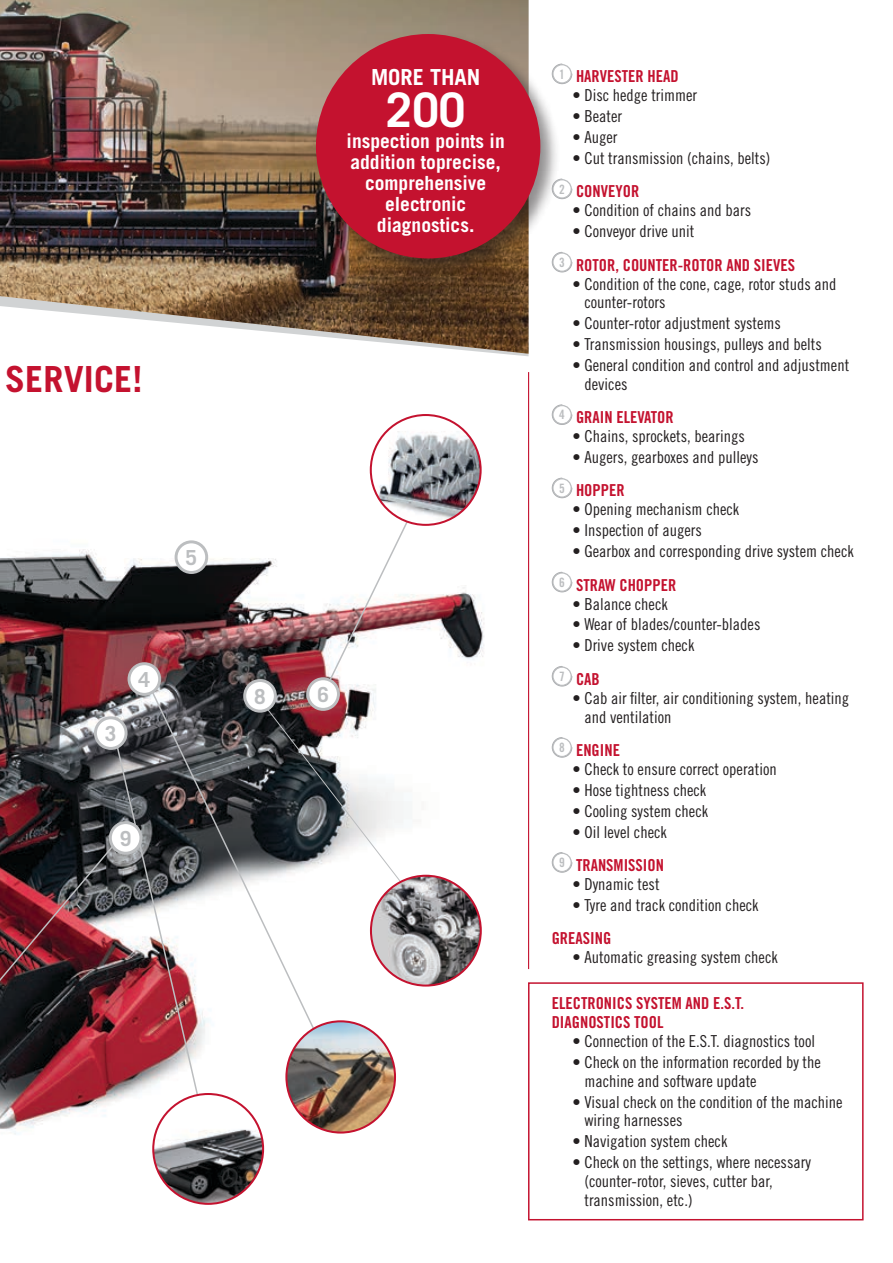
<style>
.page{position:relative;width:893px;height:1263px;background:#fff}
.page>*{position:absolute;margin:0;border:0;box-sizing:border-box;transform-origin:0 0}
.t1{font:700 47.7px "Trade Gothic";color:#fff}
.t2{font:700 36px "Trade Gothic";letter-spacing:.06em;color:#c4122f}
.t3{font:700 22.05px "Trade Gothic";color:#fff}
.t4{font:700 20.7px "Trade Gothic";color:#bcbec0}
.t5{font:700 19.5px/21px "Trade Gothic";color:#fff;text-align:center}
.t6{font:16.5px/18.8px "Trade Gothic Cond Eighteen";color:#231f20}
.t7{font:16.5px/18.8px "Trade Gothic Bold Cond Twenty";color:#c4122f}
</style>
<div class="page">
<svg style="left:565px;top:64px;width:7px;height:20px"></svg>
<div style="left:553px;top:65px;width:18px;height:18px;background:#fff;border-radius:50%"></div>
<div style="left:552px;top:64px;width:20px;height:20px;border:1px solid #bcbec0;border-radius:50%"></div>
<svg style="left:565px;top:179px;width:7px;height:20px"></svg>
<div style="left:553px;top:180px;width:18px;height:18px;background:#fff;border-radius:50%"></div>
<div style="left:552px;top:179px;width:20px;height:20px;border:1px solid #bcbec0;border-radius:50%"></div>
<svg style="left:565px;top:254px;width:7px;height:18px"></svg>
<div style="left:553px;top:253px;width:18px;height:18px;background:#fff;border-radius:50%"></div>
<div style="left:552px;top:252px;width:20px;height:20px;border:1px solid #bcbec0;border-radius:50%"></div>
<svg style="left:552px;top:404px;width:20px;height:21px"></svg>
<div style="left:553px;top:405px;width:18px;height:19px;background:#fff;border-radius:50%"></div>
<div style="left:552px;top:405px;width:20px;height:19px;border:1px solid #bcbec0;border-radius:50%"></div>
<svg style="left:552px;top:478px;width:20px;height:20px"></svg>
<div style="left:553px;top:479px;width:18px;height:18px;background:#fff;border-radius:50%"></div>
<div style="left:552px;top:478px;width:20px;height:20px;border:1px solid #bcbec0;border-radius:50%"></div>
<svg style="left:552px;top:572px;width:20px;height:20px"></svg>
<div style="left:553px;top:573px;width:18px;height:18px;background:#fff;border-radius:50%"></div>
<div style="left:552px;top:572px;width:20px;height:20px;border:1px solid #bcbec0;border-radius:50%"></div>
<svg style="left:552px;top:666px;width:20px;height:20px"></svg>
<div style="left:553px;top:667px;width:18px;height:18px;background:#fff;border-radius:50%"></div>
<div style="left:552px;top:666px;width:20px;height:20px;border:1px solid #bcbec0;border-radius:50%"></div>
<svg style="left:552px;top:737px;width:20px;height:21px"></svg>
<div style="left:553px;top:738px;width:18px;height:18px;background:#fff;border-radius:50%"></div>
<div style="left:552px;top:738px;width:20px;height:19px;border:1px solid #bcbec0;border-radius:50%"></div>
<svg style="left:552px;top:852px;width:20px;height:21px"></svg>
<div style="left:553px;top:853px;width:18px;height:18px;background:#fff;border-radius:50%"></div>
<div style="left:552px;top:853px;width:20px;height:19px;border:1px solid #bcbec0;border-radius:50%"></div>
<div style="left:528px;top:982px;width:336px;height:238px;border:2px solid #c4122f"></div>
<img style="left:0;top:0;width:529px;height:354px">
<hr style="left:528px;top:372px;width:1px;height:597px;background:#c4122f">
<img style="left:0;top:487px;width:484px;height:687px">
<svg style="left:149px;top:688px;width:176px;height:363px"></svg>
<svg style="left:259px;top:509px;width:186px;height:429px"></svg>
<div style="left:308px;top:679px;width:30px;height:30px;background:#fff;border-radius:50%"></div>
<div style="left:306px;top:677px;width:34px;height:34px;border:3px solid #bcbec0;border-radius:50%"></div>
<div style="left:176px;top:542px;width:31px;height:30px;background:#fff;border-radius:50%"></div>
<div style="left:175px;top:540px;width:33px;height:34px;border:3px solid #bcbec0;border-radius:50%"></div>
<img style="left:0;top:735px;width:203px;height:379px">
<div style="left:95px;top:718px;width:31px;height:30px;background:#fff;border-radius:50%"></div>
<div style="left:94px;top:716px;width:34px;height:34px;border:3px solid #bcbec0;border-radius:50%"></div>
<div style="left:129px;top:664px;width:31px;height:30px;background:#fff;border-radius:50%"></div>
<div style="left:128px;top:662px;width:33px;height:34px;border:3px solid #bcbec0;border-radius:50%"></div>
<div style="left:245px;top:680px;width:30px;height:31px;background:#fff;border-radius:50%"></div>
<div style="left:243px;top:679px;width:34px;height:34px;border:3px solid #bcbec0;border-radius:50%"></div>
<div style="left:110px;top:822px;width:31px;height:31px;background:#fff;border-radius:50%"></div>
<div style="left:109px;top:821px;width:33px;height:34px;border:3px solid #bcbec0;border-radius:50%"></div>
<img style="left:286px;top:1021px;width:109px;height:111px">
<div style="left:285px;top:1020px;width:111px;height:113px;border:2px solid #c4122f;border-radius:50%"></div>
<img style="left:371px;top:415px;width:110px;height:110px;border-radius:55px">
<div style="left:370px;top:414px;width:112px;height:112px;border:2px solid #c4122f;border-radius:50%"></div>
<img style="left:153px;top:1094px;width:110px;height:110px;border-radius:55px">
<div style="left:152px;top:1093px;width:112px;height:112px;border:2px solid #c4122f;border-radius:50%"></div>
<img style="left:371px;top:876px;width:110px;height:109px;border-radius:55px">
<div style="left:370px;top:875px;width:112px;height:111px;border:2px solid #c4122f;border-radius:50%"></div>
<div style="left:313px;top:31px;width:248px;height:248px;background:#231f20;opacity:.5"></div>
<div style="left:316px;top:34px;width:224px;height:224px;background:#c4122f;border-radius:50%"></div>
<h2 class="t2" style="left:5px;top:357px;width:139px">service!</h2>
<p class="t4" style="left:186px;top:545px;width:13px">5</p>
<p class="t4" style="left:105px;top:721px;width:13px">3</p>
<p class="t4" style="left:139px;top:667px;width:13px">4</p>
<p class="t4" style="left:120px;top:826px;width:13px">9</p>
<p class="t4" style="left:254px;top:684px;width:13px">8</p>
<h3 class="t3" style="left:371px;top:64px;width:108px">More than</h3>
<h1 class="t1" style="left:386px;top:80px;width:81px">200</h1>
<p class="t5" style="left:347px;top:130px;width:160px">inspection points in addition toprecise, comprehensive electronic diagnostics.</p>
<p class="t4" style="left:317px;top:682px;width:13px">6</p>
<p class="t7" style="left:559px;top:67px;width:121px"><sup>1</sup> HARVESTER HEAD</p>
<p class="t6" style="left:573px;top:86px;width:126px">• Disc hedge trimmer</p>
<p class="t6" style="left:573px;top:107px;width:51px">• Beater</p>
<p class="t6" style="left:573px;top:128px;width:46px">• Auger</p>
<p class="t6" style="left:573px;top:149px;width:199px">• Cut transmission (chains, belts)</p>
<p class="t7" style="left:559px;top:182px;width:82px"><sup>2</sup> CONVEYOR</p>
<p class="t6" style="left:572px;top:201px;width:180px">• Condition of chains and bars</p>
<p class="t6" style="left:572px;top:222px;width:123px">• Conveyor drive unit</p>
<p class="t7" style="left:559px;top:255px;width:237px"><sup>3</sup> ROTOR, COUNTER-ROTOR AND SIEVES</p>
<p class="t6" style="left:584px;top:274px;width:254px;text-indent:-12px">• Condition of the cone, cage, rotor studs and counter-rotors</p>
<p class="t6" style="left:572px;top:314px;width:210px">• Counter-rotor adjustment systems</p>
<p class="t6" style="left:572px;top:335px;width:251px">• Transmission housings, pulleys and belts</p>
<p class="t6" style="left:584px;top:356px;width:266px;text-indent:-12px">• General condition and control and adjustment devices</p>
<p class="t7" style="left:559px;top:408px;width:116px"><sup>4</sup> GRAIN ELEVATOR</p>
<p class="t6" style="left:572px;top:427px;width:174px">• Chains, sprockets, bearings</p>
<p class="t6" style="left:572px;top:448px;width:187px">• Augers, gearboxes and pulleys</p>
<p class="t7" style="left:559px;top:481px;width:67px"><sup>5</sup> HOPPER</p>
<p class="t6" style="left:572px;top:500px;width:168px">• Opening mechanism check</p>
<p class="t6" style="left:572px;top:521px;width:131px">• Inspection of augers</p>
<p class="t6" style="left:572px;top:542px;width:283px">• Gearbox and corresponding drive system check</p>
<p class="t7" style="left:559px;top:575px;width:119px"><sup>6</sup> STRAW CHOPPER</p>
<p class="t6" style="left:572px;top:594px;width:97px">• Balance check</p>
<p class="t6" style="left:572px;top:615px;width:189px">• Wear of blades/counter-blades</p>
<p class="t6" style="left:572px;top:636px;width:123px">• Drive system check</p>
<p class="t7" style="left:559px;top:669px;width:42px"><sup>7</sup> CAB</p>
<p class="t6" style="left:584px;top:688px;width:266px;text-indent:-12px">• Cab air filter, air conditioning system, heating and ventilation</p>
<p class="t7" style="left:559px;top:740px;width:62px"><sup>8</sup> ENGINE</p>
<p class="t6" style="left:572px;top:759px;width:206px">• Check to ensure correct operation</p>
<p class="t6" style="left:572px;top:780px;width:135px">• Hose tightness check</p>
<p class="t6" style="left:572px;top:801px;width:137px">• Cooling system check</p>
<p class="t6" style="left:572px;top:822px;width:96px">• Oil level check</p>
<p class="t7" style="left:559px;top:855px;width:106px"><sup>9</sup> TRANSMISSION</p>
<p class="t6" style="left:572px;top:874px;width:89px">• Dynamic test</p>
<p class="t6" style="left:572px;top:895px;width:188px">• Tyre and track condition check</p>
<p class="t7" style="left:552px;top:929px;width:59px">GREASING</p>
<p class="t6" style="left:572px;top:948px;width:207px">• Automatic greasing system check</p>
<p class="t7" style="left:552px;top:994px;width:194px">ELECTRONICS SYSTEM AND E.S.T.<br>DIAGNOSTICS TOOL</p>
<p class="t6" style="left:572px;top:1032px;width:244px">• Connection of the E.S.T. diagnostics tool</p>
<p class="t6" style="left:584px;top:1052px;width:238px;text-indent:-12px">• Check on the information recorded by the machine and software update</p>
<p class="t6" style="left:584px;top:1092px;width:260px;text-indent:-12px">• Visual check on the condition of the machine wiring harnesses</p>
<p class="t6" style="left:572px;top:1132px;width:156px">• Navigation system check</p>
<p class="t6" style="left:584px;top:1153px;width:228px;text-indent:-12px">• Check on the settings, where necessary (counter-rotor, sieves, cutter bar, transmission, etc.)</p>
</div>
